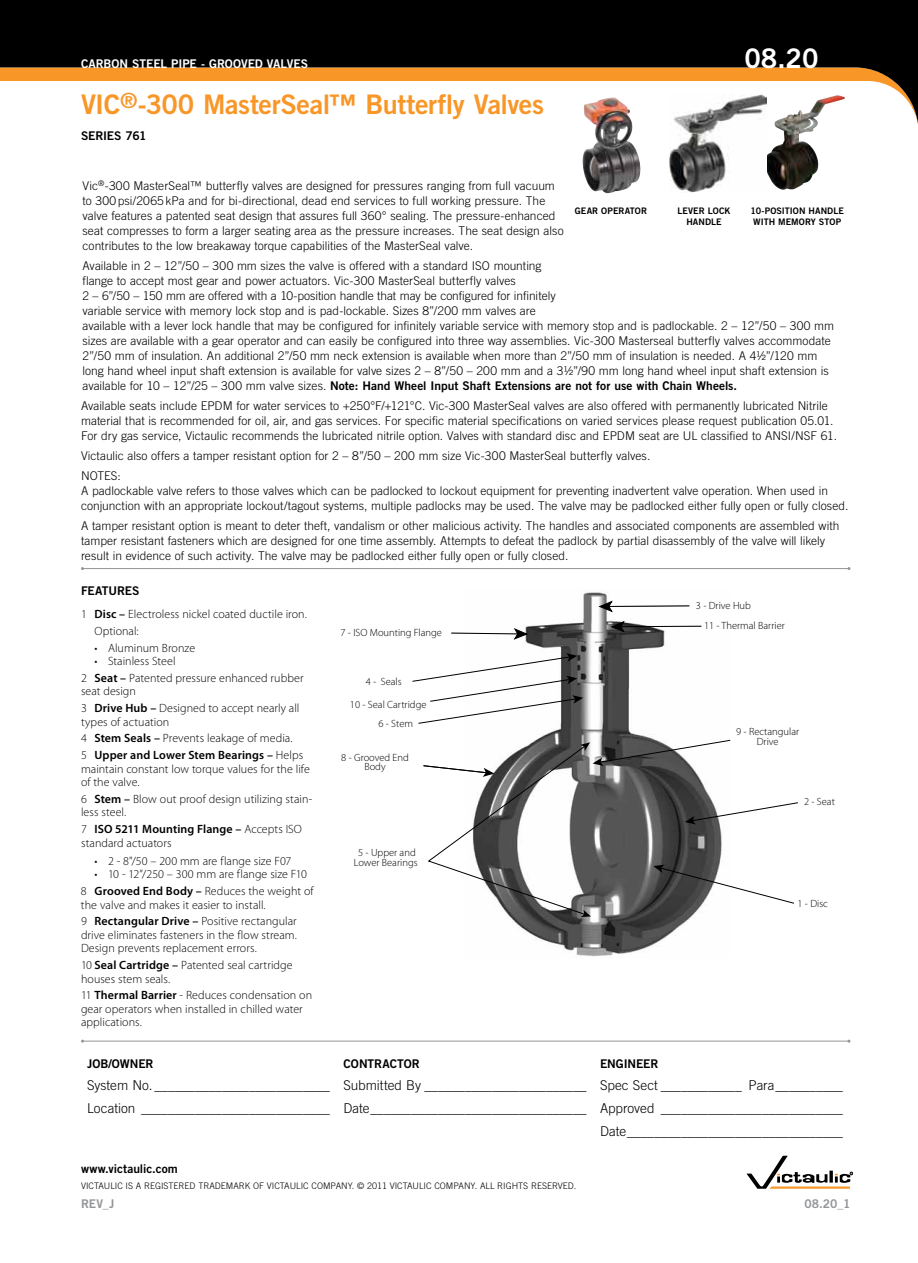
<style>
.page{position:relative;width:918px;height:1263px;background:#fff}
.page>*{position:absolute;margin:0;border:0;box-sizing:border-box;transform-origin:0 0}
.t1{font:27px "Trade Gothic LT Std Bd 2";letter-spacing:-.015em;color:#f89728}
.t2{font:27px "Trade Gothic LT Std Bd 2";color:#fff}
.t3{font:300 13.5px/22.6px "Trade Gothic LT Std";color:#000;text-align:right}
.t4{font:300 12px/15px "Trade Gothic LT Std";letter-spacing:.005em;color:#000}
.t5{font:300 12px/16.8px "Myriad Pro";letter-spacing:.005em;color:#000}
.t6{font:12px "Trade Gothic LT Std Bd 2";color:#000}
.t7{font:12px "Trade Gothic LT Std Bd 2";letter-spacing:-.005em;color:#fff}
.t8{font:12px "Trade Gothic LT Std Bd 2";letter-spacing:-.005em;color:#939598}
.t9{font:12px "Trade Gothic LT Std Bd 2";letter-spacing:-.02em;color:#000}
.t10{font:300 10.5px/9.8px "Myriad Pro";color:#000;text-align:center}
.t11{font:300 9px "Trade Gothic LT Std";color:#000}
.t12{font:9px/11.4px "Trade Gothic LT Std Bd 2";letter-spacing:.005em;color:#000}
.s1{font-family:"Trade Gothic LT Std";font-weight:300}
.s2{font-weight:600}
</style>
<div class="page">
<hr style="left:82px;top:568px;width:767px;height:1px;background:#939598">
<img style="left:510px;top:592px;width:181px;height:365px">
<svg style="left:451px;top:627px;width:77px;height:13px"></svg>
<svg style="left:599px;top:600px;width:91px;height:13px"></svg>
<svg style="left:611px;top:620px;width:91px;height:13px"></svg>
<svg style="left:412px;top:653px;width:171px;height:71px"></svg>
<svg style="left:423px;top:739px;width:375px;height:178px"></svg>
<svg style="left:0;top:0;width:918px;height:125px;fill:#000"></svg>
<svg style="left:747px;top:1156px;width:106px;height:33px"></svg>
<hr style="left:82px;top:1041px;width:767px;height:1px;background:#939598">
<img style="left:767px;top:95px;width:78px;height:95px">
<img style="left:581px;top:97px;width:60px;height:96px">
<img style="left:669px;top:94px;width:98px;height:99px">
<p class="t7" style="left:81px;top:56px;width:229px">CARBON STEEL PIPE - GROOVED VALVES</p>
<h1 class="t2" style="left:744px;top:42px;width:76px">08.20</h1>
<h1 class="t1" style="left:81px;top:88px;width:465px">VIC<sup>®</sup>-300 MasterSeal™ Butterfly Valves</h1>
<p class="t9" style="left:81px;top:128px;width:67px">SERIES 761</p>
<p class="t4" style="left:82px;top:178px;width:483px">Vic<sup>®</sup>-300 MasterSeal™ butterfly valves are designed for pressures ranging from full vacuum to 300psi/2065kPa and for bi-directional, dead end services to full working pressure. The valve features a patented seat design that assures full 360° sealing. The pressure-enhanced seat compresses to form a larger seating area as the pressure increases. The seat design also contributes to the low breakaway torque capabilities of the MasterSeal valve.</p>
<p class="t4" style="left:83px;top:258px;width:753px">Available in 2 – 12”/50 – 300 mm sizes the valve is offered with a standard ISO mounting<br>flange to accept most gear and power actuators. Vic-300 MasterSeal butterfly valves<br>2 – 6”/50 – 150 mm are offered with a 10-position handle that may be configured for infinitely<br>variable service with memory lock stop and is pad-lockable. Sizes 8”/200 mm valves are<br>available with a lever lock handle that may be configured for infinitely variable service with memory stop and is padlockable. 2 – 12”/50 – 300 mm sizes are available with a gear operator and can easily be configured into three way assemblies. Vic-300 Masterseal butterfly valves accommodate 2”/50 mm of insulation. An additional 2”/50 mm neck extension is available when more than 2”/50 mm of insulation is needed. A 4½”/120 mm long hand wheel input shaft extension is available for valve sizes 2 – 8”/50 – 200 mm and a 3½”/90 mm long hand wheel input shaft extension is</p>
<p class="t6" style="left:82px;top:378px;width:656px"><span class="s1">available for 10 – 12”/25 – 300 mm valve sizes.</span> Note: Hand Wheel Input Shaft Extensions are not for use with Chain Wheels.</p>
<p class="t4" style="left:81px;top:398px;width:758px">Available seats include EPDM for water services to +250°F/+121°C. Vic-300 MasterSeal valves are also offered with permanently lubricated Nitrile material that is recommended for oil, air, and gas services. For specific material specifications on varied services please request publication 05.01.<br>For dry gas service, Victaulic recommends the lubricated nitrile option. Valves with standard disc and EPDM seat are UL classified to ANSI/NSF 61.</p>
<p class="t4" style="left:81px;top:445px;width:571px;line-height:20.4px">Victaulic also offers a tamper resistant option for 2 – 8”/50 – 200 mm size Vic-300 MasterSeal butterfly valves.<br>NOTES:</p>
<p class="t4" style="left:81px;top:483px;width:769px">A padlockable valve refers to those valves which can be padlocked to lockout equipment for preventing inadvertent valve operation. When used in conjunction with an appropriate lockout/tagout systems, multiple padlocks may be used. The valve may be padlocked either fully open or fully closed.</p>
<p class="t4" style="left:81px;top:518px;width:760px">A tamper resistant option is meant to deter theft, vandalism or other malicious activity. The handles and associated components are assembled with tamper resistant fasteners which are designed for one time assembly. Attempts to defeat the padlock by partial disassembly of the valve will likely result in evidence of such activity. The valve may be padlocked either fully open or fully closed.</p>
<p class="t12" style="left:575px;top:205px;width:74px">GEAR OPERATOR</p>
<p class="t12" style="left:677px;top:205px;width:55px;text-align:center">LEVER LOCK<br>HANDLE</p>
<p class="t12" style="left:751px;top:205px;width:95px">10-POSITION HANDLE<br>WITH MEMORY STOP</p>
<p class="t6" style="left:81px;top:583px;width:60px">FEATURES</p>
<p class="t5" style="left:94px;top:605px;width:214px;text-indent:-14px">1 <span class="s2">Disc –</span> Electroless nickel coated ductile iron.<br>Optional:</p>
<p class="t5" style="left:94px;top:639px;width:102px">• Aluminum Bronze</p>
<p class="t5" style="left:81px;top:652px;width:224px;text-indent:14px">• Stainless Steel<br>2 <span class="s2">Seat –</span> Patented pressure enhanced rubber</p>
<p class="t5" style="left:81px;top:683px;width:220px">seat design<br>3 <span class="s2">Drive Hub –</span> Designed to accept nearly all</p>
<p class="t5" style="left:81px;top:713px;width:224px">types of actuation<br>4 <span class="s2">Stem Seals –</span> Prevents leakage of media.<br>5 <span class="s2">Upper and Lower Stem Bearings –</span> Helps</p>
<p class="t5" style="left:81px;top:762px;width:230px;line-height:13.5px">maintain constant low torque values for the life of the valve.</p>
<p class="t5" style="left:81px;top:792px;width:233px;line-height:13.5px">6 <span class="s2">Stem –</span> Blow out proof design utilizing stain&shy;less steel.</p>
<p class="t5" style="left:81px;top:822px;width:222px;line-height:13.5px">7 <span class="s2">ISO 5211 Mounting Flange –</span> Accepts ISO standard actuators</p>
<p class="t5" style="left:95px;top:852px;width:198px">• 2 - 8"/50 – 200 mm are flange size F07</p>
<p class="t5" style="left:81px;top:866px;width:234px;text-align:center">• 10 - 12”/250 – 300 mm are flange size F10<br>8 <span class="s2">Grooved End Body –</span> Reduces the weight of</p>
<p class="t5" style="left:81px;top:896px;width:217px">the valve and makes it easier to install.<br>9 <span class="s2">Rectangular Drive –</span> Positive rectangular</p>
<p class="t5" style="left:81px;top:928px;width:217px;line-height:13.5px">drive eliminates fasteners in the flow stream.<br>Design prevents replacement errors.</p>
<p class="t5" style="left:81px;top:958px;width:213px;line-height:13.5px">10 <span class="s2">Seal Cartridge –</span> Patented seal cartridge houses stem seals.</p>
<p class="t5" style="left:81px;top:988px;width:233px;line-height:13.5px">11 <span class="s2">Thermal Barrier</span> - Reduces condensation on gear operators when installed in chilled water applications.</p>
<p class="t10" style="left:340px;top:628px;width:103px">7 - ISO Mounting Flange</p>
<p class="t10" style="left:366px;top:677px;width:38px">4 - Seals</p>
<p class="t10" style="left:350px;top:700px;width:78px">10 - Seal Cartridge</p>
<p class="t10" style="left:378px;top:719px;width:36px">6 - Stem</p>
<p class="t10" style="left:341px;top:752px;width:69px">8 - Grooved End<br>Body</p>
<p class="t10" style="left:354px;top:848px;width:65px">5 - Upper and<br>Lower Bearings</p>
<p class="t10" style="left:704px;top:596px;width:82px;line-height:20.2px;text-align:left;text-indent:-8px">3 - Drive Hub<br>11 - Thermal Barrier</p>
<p class="t10" style="left:736px;top:727px;width:65px">9 - Rectangular<br>Drive</p>
<p class="t10" style="left:804px;top:797px;width:32px">2 - Seat</p>
<p class="t10" style="left:798px;top:899px;width:32px">1 - Disc</p>
<p class="t6" style="left:87px;top:1056px;width:68px">JOB/OWNER</p>
<p class="t6" style="left:344px;top:1056px;width:78px">CONTRACTOR</p>
<p class="t6" style="left:600px;top:1056px;width:60px">ENGINEER</p>
<p class="t3" style="left:87px;top:1074px;width:757px">System No. __________________________ Submitted By ________________________ Spec Sect ____________ Para__________<br>Location ____________________________ Date________________________________ Approved ___________________________<br>Date________________________________</p>
<p class="t6" style="left:81px;top:1161px;width:98px">www.victaulic.com</p>
<p class="t11" style="left:81px;top:1181px;width:497px">VICTAULIC IS A REGISTERED TRADEMARK OF VICTAULIC COMPANY. © 2011 VICTAULIC COMPANY. ALL RIGHTS RESERVED.</p>
<p class="t8" style="left:81px;top:1197px;width:35px">REV_J</p>
<p class="t8" style="left:805px;top:1197px;width:47px">08.20_1</p>
</div>
